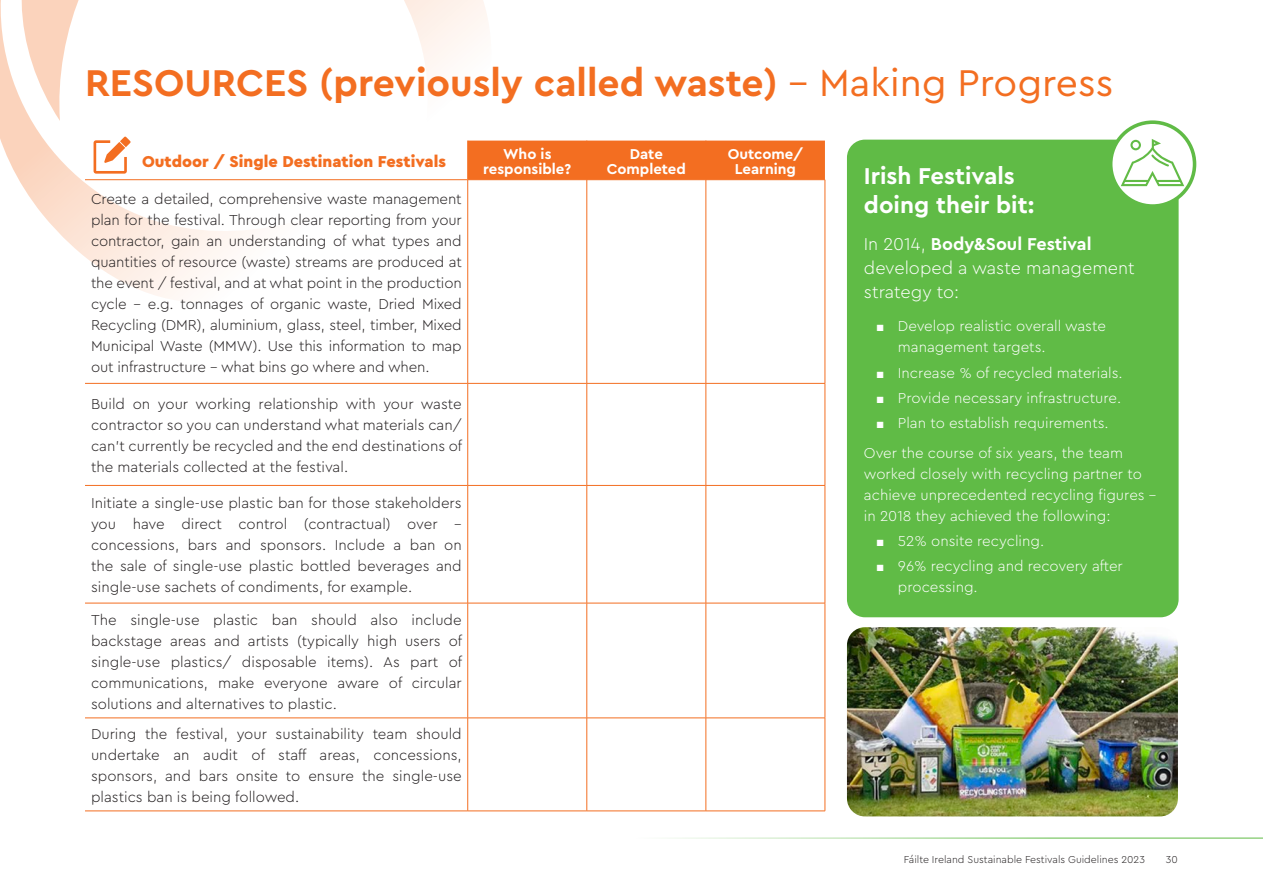
<style>
.page{position:relative;width:1263px;height:893px;background:#fff}
.page>*{position:absolute;margin:0;border:0;box-sizing:border-box;transform-origin:0 0}
._2{font:700 39px "Cera Pro";color:#f36e21}
._7{font:700 24px/28.8px "Cera Pro";color:#fff}
._6{font:300 18px/24px "Cera Pro";color:#fff}
.Table_1{font:900 16.5px "Cera Pro";color:#f36e21}
._1{font:300 15px/21px "Cera Pro";color:#231f20;text-align:justify}
._5{font:300 15px/21px "Cera Pro";color:#fff}
._1-2{font:300 15px/21px "Cera Pro";color:#fff}
.Table2{font:700 15px/15px "Cera Pro";color:#fff;text-align:center}
.t1{font:300 10.5px "Cera Pro";color:#231f20}
.s1{font-weight:400}
.s2{font-weight:700}
</style>
<div class="page">
<hr style="left:577px;top:838px;width:686px;height:1px;background:#60bb46">
<svg style="left:0;top:0;width:274px;height:299px"></svg>
<svg style="left:274px;top:0;width:219px;height:301px"></svg>
<div style="left:468px;top:141px;width:357px;height:38px;background:#f36e21"></div>
<hr style="left:467px;top:141px;width:1px;height:39px;background:#f36e21">
<hr style="left:586px;top:141px;width:1px;height:39px;background:#f36e21">
<hr style="left:706px;top:141px;width:1px;height:39px;background:#f36e21">
<hr style="left:85px;top:179px;width:383px;height:1px;background:#f36e21">
<hr style="left:468px;top:179px;width:119px;height:1px;background:#f36e21">
<hr style="left:467px;top:180px;width:1px;height:203px;background:#f36e21">
<hr style="left:85px;top:383px;width:383px;height:1px;background:#f36e21">
<hr style="left:468px;top:383px;width:119px;height:1px;background:#f36e21">
<hr style="left:467px;top:384px;width:1px;height:101px;background:#f36e21">
<hr style="left:85px;top:485px;width:383px;height:1px;background:#f36e21">
<hr style="left:468px;top:485px;width:119px;height:1px;background:#f36e21">
<hr style="left:467px;top:486px;width:1px;height:117px;background:#f36e21">
<hr style="left:85px;top:603px;width:383px;height:1px;background:#f36e21">
<hr style="left:468px;top:603px;width:119px;height:1px;background:#f36e21">
<hr style="left:467px;top:603px;width:1px;height:115px;background:#f36e21">
<hr style="left:85px;top:718px;width:383px;height:1px;background:#f36e21">
<hr style="left:468px;top:718px;width:119px;height:1px;background:#f36e21">
<hr style="left:467px;top:718px;width:1px;height:93px;background:#f36e21">
<hr style="left:85px;top:811px;width:383px;height:1px;background:#f36e21">
<hr style="left:468px;top:811px;width:119px;height:1px;background:#f36e21">
<hr style="left:706px;top:179px;width:119px;height:1px;background:#f36e21">
<hr style="left:825px;top:180px;width:1px;height:203px;background:#f36e21">
<hr style="left:706px;top:383px;width:119px;height:1px;background:#f36e21">
<hr style="left:825px;top:384px;width:1px;height:101px;background:#f36e21">
<hr style="left:706px;top:485px;width:119px;height:1px;background:#f36e21">
<hr style="left:825px;top:486px;width:1px;height:117px;background:#f36e21">
<hr style="left:706px;top:603px;width:119px;height:1px;background:#f36e21">
<hr style="left:825px;top:603px;width:1px;height:115px;background:#f36e21">
<hr style="left:706px;top:718px;width:119px;height:1px;background:#f36e21">
<hr style="left:825px;top:718px;width:1px;height:93px;background:#f36e21">
<hr style="left:706px;top:811px;width:119px;height:1px;background:#f36e21">
<hr style="left:587px;top:179px;width:119px;height:1px;background:#f36e21">
<hr style="left:587px;top:383px;width:119px;height:1px;background:#f36e21">
<hr style="left:587px;top:485px;width:119px;height:1px;background:#f36e21">
<hr style="left:587px;top:603px;width:119px;height:1px;background:#f36e21">
<hr style="left:587px;top:718px;width:119px;height:1px;background:#f36e21">
<hr style="left:587px;top:811px;width:119px;height:1px;background:#f36e21">
<hr style="left:586px;top:180px;width:1px;height:203px;background:#f36e21">
<hr style="left:705px;top:180px;width:1px;height:203px;background:#f36e21">
<hr style="left:586px;top:384px;width:1px;height:101px;background:#f36e21">
<hr style="left:705px;top:384px;width:1px;height:101px;background:#f36e21">
<hr style="left:586px;top:486px;width:1px;height:117px;background:#f36e21">
<hr style="left:705px;top:486px;width:1px;height:117px;background:#f36e21">
<hr style="left:586px;top:603px;width:1px;height:115px;background:#f36e21">
<hr style="left:705px;top:603px;width:1px;height:115px;background:#f36e21">
<hr style="left:586px;top:718px;width:1px;height:93px;background:#f36e21">
<hr style="left:705px;top:718px;width:1px;height:93px;background:#f36e21">
<img style="left:847px;top:627px;width:331px;height:189px">
<svg style="left:94px;top:137px;width:37px;height:37px"></svg>
<div style="left:847px;top:140px;width:331px;height:477px;background:#60bb46;border-radius:18px"></div>
<svg style="left:1111px;top:122px;width:83px;height:84px;fill:#fff"></svg>
<svg style="left:1121px;top:139px;width:63px;height:47px"></svg>
<div style="left:1109px;top:120px;width:87px;height:88px;border:4px solid #60bb46;border-radius:50%"></div>
<p class="_2" style="left:85px;top:57px;width:1030px">RESOURCES (previously called waste) <span class="s1">– Making Progress</span></p>
<p class="Table_1" style="left:142px;top:150px;width:305px">Outdoor / Single Destination Festivals</p>
<p class="Table2" style="left:483px;top:146px;width:90px">Who is responsible?</p>
<p class="Table2" style="left:607px;top:146px;width:81px">Date<br>Completed</p>
<p class="Table2" style="left:728px;top:146px;width:77px">Outcome/<br>Learning</p>
<p class="_1" style="left:91px;top:187px;width:372px">Create a detailed, comprehensive waste management plan for the festival. Through clear reporting from your contractor, gain an understanding of what types and quantities of resource (waste) streams are produced at the event / festival, and at what point in the production cycle - e.g. tonnages of organic waste, Dried Mixed Recycling (DMR), aluminium, glass, steel, timber, Mixed Municipal Waste (MMW). Use this information to map out infrastructure - what bins go where and when.</p>
<p class="_1" style="left:91px;top:393px;width:373px">Build on your working relationship with your waste contractor so you can understand what materials can/ can't currently be recycled and the end destinations of the materials collected at the festival.</p>
<p class="_1" style="left:91px;top:492px;width:372px">Initiate a single-use plastic ban for those stakeholders you have direct control (contractual) over - concessions, bars and sponsors. Include a ban on the sale of single-use plastic bottled beverages and single-use sachets of condiments, for example.</p>
<p class="_1" style="left:91px;top:608px;width:373px">The single-use plastic ban should also include backstage areas and artists (typically high users of single-use plastics/ disposable items). As part of communications, make everyone aware of circular solutions and alternatives to plastic.</p>
<p class="_1" style="left:91px;top:723px;width:372px">During the festival, your sustainability team should undertake an audit of staff areas, concessions, sponsors, and bars onsite to ensure the single-use plastics ban is being followed.</p>
<p class="_7" style="left:864px;top:161px;width:172px">Irish Festivals doing their bit:</p>
<p class="_6" style="left:864px;top:231px;width:272px">In 2014, <span class="s2">Body&amp;Soul Festival </span>developed a waste management strategy to:</p>
<p class="_5" style="left:898px;top:315px;width:209px;text-indent:-21px">■ Develop realistic overall waste management targets.</p>
<p class="_5" style="left:877px;top:361px;width:248px">■ Increase % of recycled materials.</p>
<p class="_5" style="left:877px;top:387px;width:246px">■ Provide necessary infrastructure.</p>
<p class="_5" style="left:877px;top:412px;width:234px">■ Plan to establish requirements.</p>
<p class="_1-2" style="left:864px;top:442px;width:293px">Over the course of six years, the team worked closely with recycling partner to achieve unprecedented recycling figures – in 2018 they achieved the following:</p>
<p class="_5" style="left:877px;top:530px;width:169px">■ 52% onsite recycling.</p>
<p class="_5" style="left:898px;top:555px;width:226px;text-indent:-21px">■ 96% recycling and recovery after processing.</p>
<p class="t1" style="left:904px;top:853px;width:243px">Fáilte Ireland Sustainable Festivals Guidelines 2023</p>
<p class="t1" style="left:1166px;top:853px;width:13px">30</p>
</div>
